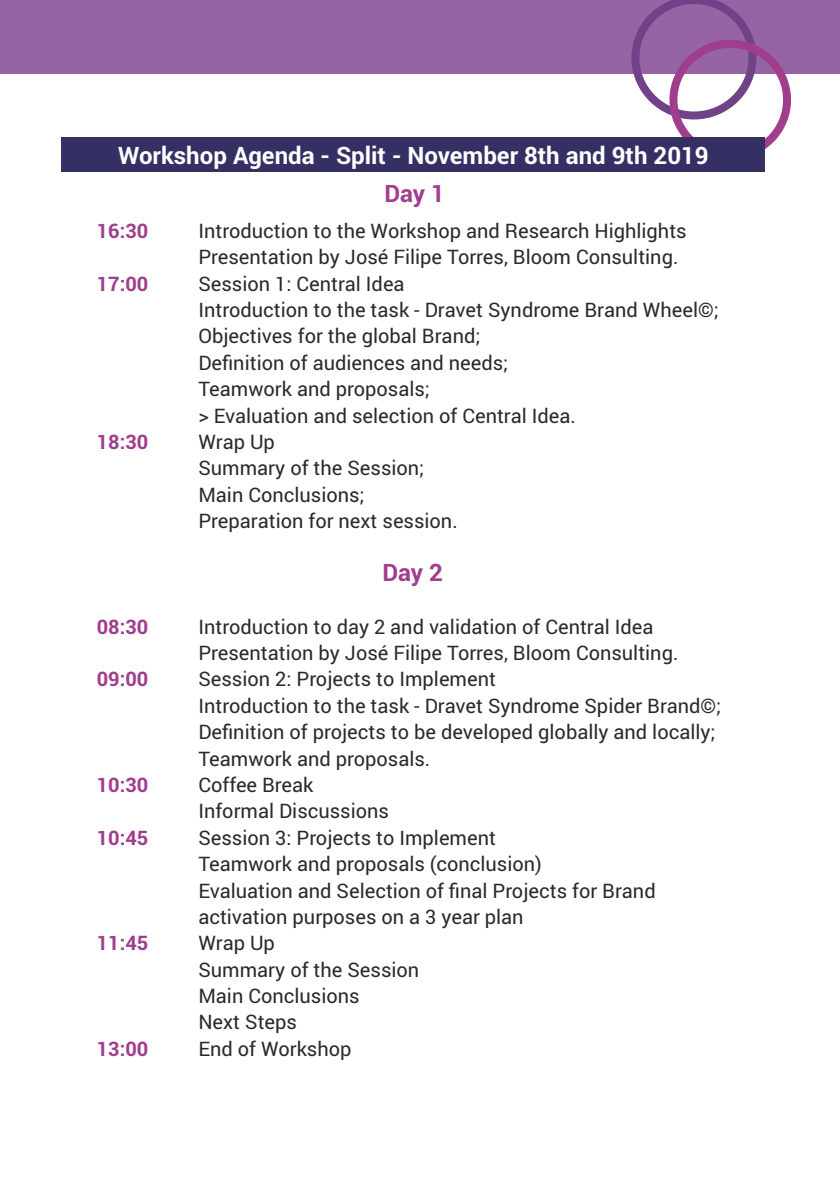
<style>
.page{position:relative;width:840px;height:1191px;background:#fff}
.page>*{position:absolute;margin:0;border:0;box-sizing:border-box;transform-origin:0 0}
.t1{font:700 24px "Roboto";color:#fefefe}
.t2{font:700 24px "Roboto";letter-spacing:-.005em;color:#a03d8d}
.t3{font:20px/26.4px "Roboto";color:#2b2a29}
.t4{font:700 20px "Roboto";color:#a03d8d}
</style>
<div class="page">
<div style="left:0;top:0;width:839px;height:74px;background:#9664a4"></div>
<svg style="left:631px;top:0;width:125px;height:119px"></svg>
<div style="left:669px;top:40px;width:121px;height:120px;border:8px solid #a03d8d;border-radius:50%"></div>
<div style="left:61px;top:138px;width:703px;height:34px;background:#353064"></div>
<p class="t1" style="left:118px;top:139px;width:591px">Workshop Agenda - Split - November 8th and 9th 2019</p>
<p class="t2" style="left:384px;top:176px;width:62px">Day 1</p>
<p class="t4" style="left:97px;top:217px;width:53px">16:30</p>
<p class="t4" style="left:97px;top:270px;width:53px">17:00</p>
<p class="t4" style="left:97px;top:428px;width:53px">18:30</p>
<p class="t4" style="left:97px;top:612px;width:53px">08:30</p>
<p class="t4" style="left:97px;top:665px;width:53px">09:00</p>
<p class="t4" style="left:97px;top:771px;width:53px">10:30</p>
<p class="t4" style="left:97px;top:823px;width:53px">10:45</p>
<p class="t4" style="left:97px;top:929px;width:53px">11:45</p>
<p class="t4" style="left:97px;top:1034px;width:53px">13:00</p>
<p class="t3" style="left:198px;top:217px;width:522px">Introduction to the Workshop and Research Highlights Presentation by José Filipe Torres, Bloom Consulting.<br>Session 1: Central Idea<br>Introduction to the task - Dravet Syndrome Brand Wheel©; Objectives for the global Brand;<br>Definition of audiences and needs;<br>Teamwork and proposals;<br>&gt; Evaluation and selection of Central Idea.<br>Wrap Up<br>Summary of the Session;<br>Main Conclusions;<br>Preparation for next session.</p>
<p class="t2" style="left:382px;top:556px;width:62px">Day 2</p>
<p class="t3" style="left:198px;top:612px;width:524px">Introduction to day 2 and validation of Central Idea<br>Presentation by José Filipe Torres, Bloom Consulting.<br>Session 2: Projects to Implement<br>Introduction to the task - Dravet Syndrome Spider Brand©;<br>Definition of projects to be developed globally and locally;<br>Teamwork and proposals.<br>Coffee Break<br>Informal Discussions<br>Session 3: Projects to Implement<br>Teamwork and proposals (conclusion)<br>Evaluation and Selection of final Projects for Brand activation purposes on a 3 year plan<br>Wrap Up<br>Summary of the Session<br>Main Conclusions<br>Next Steps<br>End of Workshop</p>
</div>
